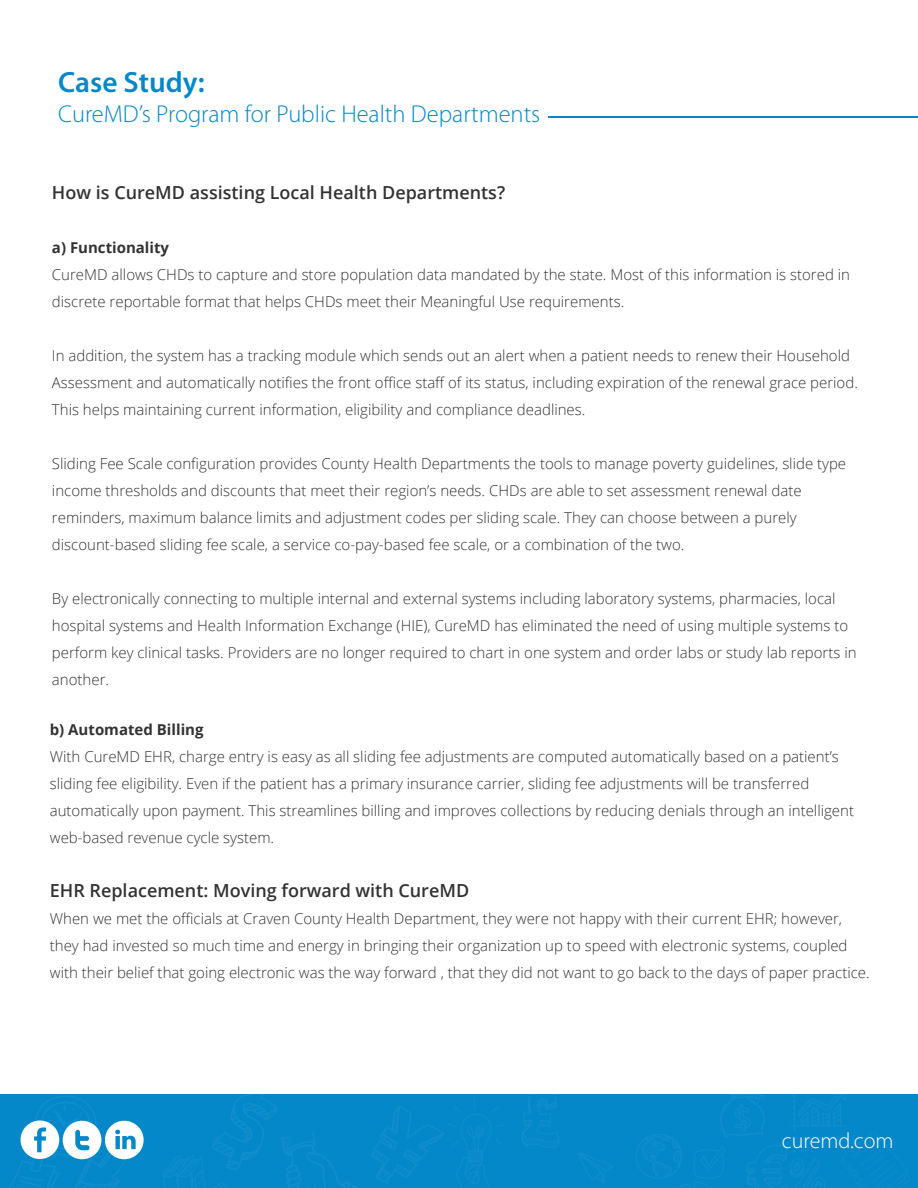
<style>
.page{position:relative;width:918px;height:1188px;background:#fff}
.page>*{position:absolute;margin:0;border:0;box-sizing:border-box;transform-origin:0 0}
.t1{font:112.5px "Lato";color:#fff}
.t2{font:600 29.4px "Myriad Pro";color:#0588ca}
.t3{font:300 24.45px "Myriad Pro";color:#0588ca}
.t4{font:300 22.05px "Myriad Pro";color:#fff}
.t5{font:600 18px "Open Sans";color:#333}
.t6{font:300 15px/27px "Open Sans";color:#333}
.t7{font:700 15px "Open Sans";color:#333}
</style>
<div class="page">
<div style="left:0;top:1095px;width:918px;height:93px;background:#0588ca"></div>
<svg style="left:578px;top:1153px;width:35px;height:30px"></svg>
<svg style="left:635px;top:1094px;width:276px;height:94px"></svg>
<svg style="left:521px;top:1094px;width:39px;height:54px"></svg>
<svg style="left:372px;top:1098px;width:119px;height:90px"></svg>
<svg style="left:162px;top:1094px;width:198px;height:94px"></svg>
<div style="left:105px;top:1121px;width:39px;height:38px;background:#fff;border-radius:50%"></div>
<svg style="left:9px;top:1096px;width:127px;height:92px"></svg>
<hr style="left:548px;top:116px;width:370px;height:2px;background:#0588ca">
<h2 class="t2" style="left:58px;top:64px;width:148px">Case Study:</h2>
<h3 class="t3" style="left:58px;top:100px;width:484px">CureMD’s Program for Public Health Departments</h3>
<p class="t5" style="left:52px;top:180px;width:455px">How is CureMD assisting Local Health Departments?</p>
<p class="t7" style="left:52px;top:237px;width:119px">a) Functionality</p>
<p class="t6" style="left:52px;top:260px;width:800px">CureMD allows CHDs to capture and store population data mandated by the state. Most of this information is stored in discrete reportable format that helps CHDs meet their Meaningful Use requirements.</p>
<p class="t6" style="left:52px;top:341px;width:807px">In addition, the system has a tracking module which sends out an alert when a patient needs to renew their Household<br>Assessment and automatically notifies the front office staff of its status, including expiration of the renewal grace period.<br>This helps maintaining current information, eligibility and compliance deadlines.</p>
<p class="t6" style="left:52px;top:449px;width:796px">Sliding Fee Scale configuration provides County Health Departments the tools to manage poverty guidelines, slide type income thresholds and discounts that meet their region’s needs. CHDs are able to set assessment renewal date reminders, maximum balance limits and adjustment codes per sliding scale. They can choose between a purely discount-based sliding fee scale, a service co-pay-based fee scale, or a combination of the two.</p>
<p class="t6" style="left:52px;top:584px;width:806px">By electronically connecting to multiple internal and external systems including laboratory systems, pharmacies, local hospital systems and Health Information Exchange (HIE), CureMD has eliminated the need of using multiple systems to perform key clinical tasks. Providers are no longer required to chart in one system and order labs or study lab reports in another.</p>
<h1 class="t1" style="left:610px;top:585px;width:42px;rotate:-180deg">“</h1>
<p class="t7" style="left:50px;top:719px;width:155px">b) Automated Billing</p>
<p class="t6" style="left:50px;top:743px;width:806px">With CureMD EHR, charge entry is easy as all sliding fee adjustments are computed automatically based on a patient’s sliding fee eligibility. Even if the patient has a primary insurance carrier, sliding fee adjustments will be transferred automatically upon payment. This streamlines billing and improves collections by reducing denials through an intelligent web-based revenue cycle system.</p>
<p class="t5" style="left:50px;top:878px;width:421px">EHR Replacement: Moving forward with CureMD</p>
<p class="t6" style="left:50px;top:905px;width:821px">When we met the officials at Craven County Health Department, they were not happy with their current EHR; however, they had invested so much time and energy in bringing their organization up to speed with electronic systems, coupled with their belief that going electronic was the way forward , that they did not want to go back to the days of paper practice.</p>
<h3 class="t4" style="left:782px;top:1129px;width:113px">curemd.com</h3>
</div>
